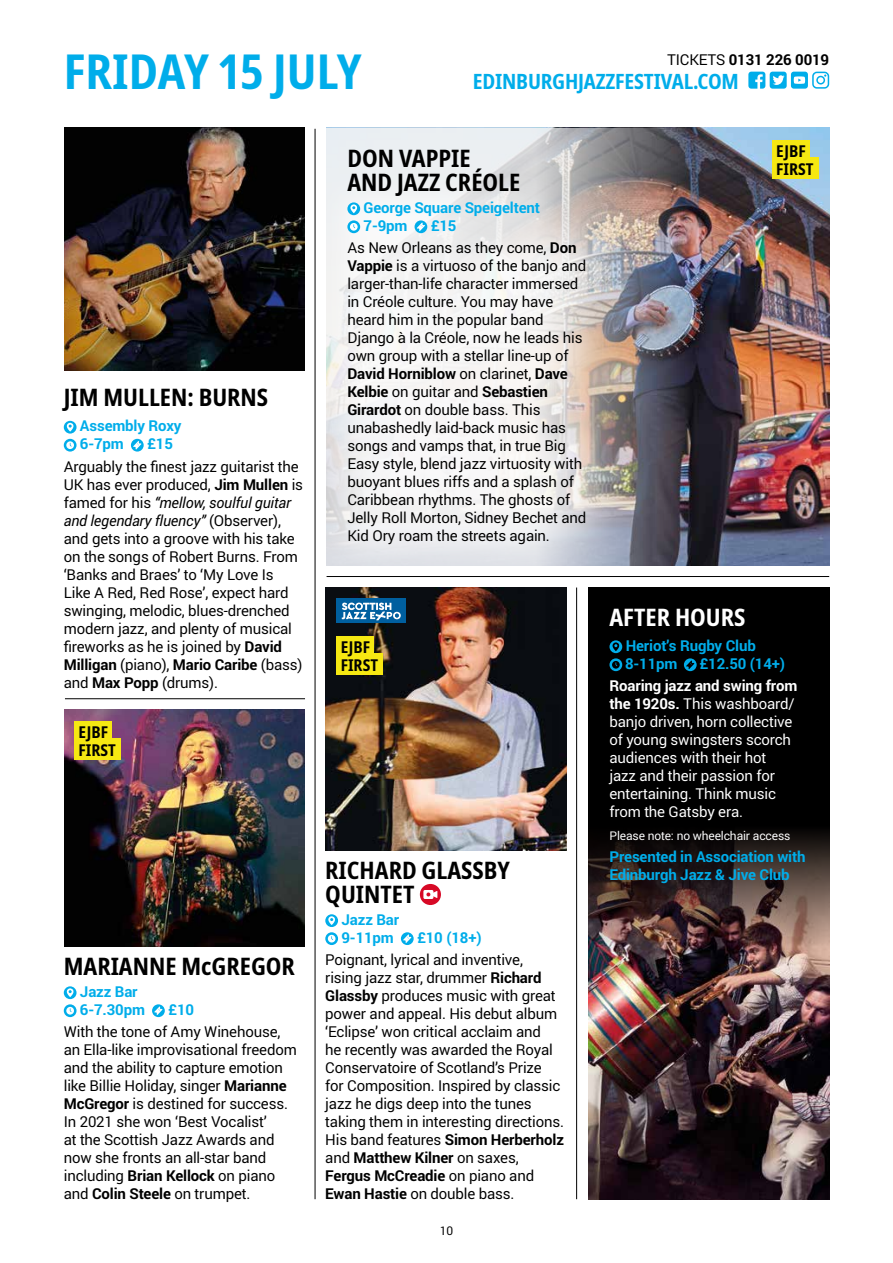
<style>
.page{position:relative;width:893px;height:1263px;background:#fff}
.page>*{position:absolute;margin:0;border:0;box-sizing:border-box;transform-origin:0 0}
.t1{font:700 condensed 48px "Noto Sans";color:#00adea}
.t2{font:700 condensed 24px/24px "Noto Sans";color:#000}
.t3{font:700 condensed 24px "Noto Sans";color:#fff}
.t4{font:700 condensed 21px "Noto Sans";letter-spacing:-.01em;color:#00adea}
.t5{font:700 condensed 16.2px/18.3px "Noto Sans";color:#000}
.t6{font:15px/18px "Roboto";letter-spacing:-.01em;color:#000}
.t7{font:15px/18px "Roboto";letter-spacing:-.01em;color:#fff}
.t8{font:700 15px/18px "Roboto";letter-spacing:-.01em;color:#00adea}
.t9{font:700 15px "Roboto";letter-spacing:-.01em;color:#000}
.t10{font:12px "Roboto";letter-spacing:-.01em;color:#fff}
.t11{font:12px "Roboto";color:#000}
.s1{font-weight:400}
.s2{font-weight:700}
.s3{font-style:italic}
.s4{font-weight:700;color:#00adea}
</style>
<div class="page">
<div style="left:588px;top:587px;width:241px;height:227px;background:#000"></div>
<img style="left:588px;top:814px;width:241px;height:385px">
<svg style="left:748px;top:72px;width:39px;height:17px"></svg>
<svg style="left:812px;top:72px;width:17px;height:17px"></svg>
<div style="left:791px;top:72px;width:17px;height:17px;background:#00adea;border-radius:3px"></div>
<svg style="left:794px;top:76px;width:11px;height:8px"></svg>
<svg style="left:609px;top:640px;width:13px;height:13px"></svg>
<svg style="left:612px;top:642px;width:7px;height:9px"></svg>
<svg style="left:609px;top:658px;width:13px;height:13px"></svg>
<svg style="left:612px;top:661px;width:8px;height:8px"></svg>
<svg style="left:684px;top:658px;width:13px;height:13px"></svg>
<svg style="left:686px;top:660px;width:8px;height:9px"></svg>
<svg style="left:64px;top:421px;width:13px;height:13px"></svg>
<svg style="left:67px;top:423px;width:7px;height:9px"></svg>
<svg style="left:64px;top:439px;width:13px;height:13px"></svg>
<svg style="left:66px;top:441px;width:8px;height:8px"></svg>
<svg style="left:131px;top:439px;width:13px;height:13px"></svg>
<svg style="left:133px;top:441px;width:8px;height:9px"></svg>
<svg style="left:64px;top:986px;width:13px;height:13px"></svg>
<svg style="left:67px;top:988px;width:7px;height:9px"></svg>
<svg style="left:64px;top:1004px;width:13px;height:13px"></svg>
<svg style="left:66px;top:1007px;width:8px;height:7px"></svg>
<svg style="left:152px;top:1004px;width:13px;height:13px"></svg>
<svg style="left:154px;top:1006px;width:9px;height:9px"></svg>
<svg style="left:325px;top:914px;width:13px;height:13px"></svg>
<svg style="left:328px;top:916px;width:7px;height:9px"></svg>
<svg style="left:325px;top:932px;width:13px;height:13px"></svg>
<svg style="left:328px;top:935px;width:8px;height:7px"></svg>
<svg style="left:401px;top:932px;width:13px;height:13px"></svg>
<svg style="left:403px;top:934px;width:8px;height:9px"></svg>
<img style="left:64px;top:128px;width:240px;height:242px">
<img style="left:64px;top:710px;width:240px;height:236px">
<img style="left:326px;top:587px;width:240px;height:263px">
<hr style="left:327px;top:576px;width:502px;height:1px;background:#000">
<hr style="left:65px;top:698px;width:240px;height:1px;background:#000">
<hr style="left:315px;top:129px;width:1px;height:1070px;background:#000">
<hr style="left:576px;top:587px;width:1px;height:612px;background:#000">
<img style="left:789px;top:128px;width:40px;height:437px">
<img style="left:327px;top:128px;width:462px;height:437px">
<div style="left:313px;top:168px;width:307px;height:410px;background:#fff;opacity:.87"></div>
<svg style="left:347px;top:202px;width:13px;height:13px"></svg>
<svg style="left:350px;top:204px;width:7px;height:9px"></svg>
<svg style="left:347px;top:220px;width:13px;height:13px"></svg>
<svg style="left:350px;top:223px;width:8px;height:8px"></svg>
<svg style="left:415px;top:220px;width:12px;height:13px"></svg>
<svg style="left:417px;top:222px;width:8px;height:9px"></svg>
<div style="left:420px;top:884px;width:21px;height:21px;background:#d70926;border-radius:50%"></div>
<svg style="left:423px;top:890px;width:14px;height:9px"></svg>
<div style="left:772px;top:140px;width:38px;height:21px;background:#f6e812"></div>
<div style="left:772px;top:158px;width:47px;height:21px;background:#f6e812"></div>
<div style="left:74px;top:721px;width:38px;height:21px;background:#f6e812"></div>
<div style="left:74px;top:739px;width:47px;height:21px;background:#f6e812"></div>
<div style="left:336px;top:636px;width:38px;height:21px;background:#f6e812"></div>
<div style="left:336px;top:654px;width:47px;height:21px;background:#f6e812"></div>
<div style="left:336px;top:599px;width:70px;height:24px;background:#005f9f"></div>
<svg style="left:342px;top:602px;width:59px;height:18px"></svg>
<h1 class="t1" style="left:64px;top:37px;width:299px">FRIDAY 15 JULY</h1>
<p class="t9" style="left:667px;top:49px;width:164px"><span class="s1">TICKETS</span> 0131 226 0019</p>
<h3 class="t4" style="left:473px;top:66px;width:267px">EDINBURGHJAZZFESTIVAL.COM</h3>
<h2 class="t2" style="left:64px;top:386px;width:206px">JIM MULLEN: BURNS</h2>
<p class="t8" style="left:80px;top:417px;width:103px">Assembly Roxy<br>6-7pm</p>
<p class="t8" style="left:147px;top:435px;width:27px">£15</p>
<p class="t6" style="left:64px;top:457px;width:241px">Arguably the finest jazz guitarist the UK has ever produced, <span class="s2">Jim Mullen</span> is famed for his <span class="s3">“mellow, soulful guitar and legendary fluency”</span> (Observer), and gets into a groove with his take on the songs of Robert Burns. From ‘Banks and Braes’ to ‘My Love Is Like A Red, Red Rose’, expect hard swinging, melodic, blues-drenched modern jazz, and plenty of musical fireworks as he is joined by <span class="s2">David Milligan</span> (piano), <span class="s2">Mario Caribe</span> (bass) and <span class="s2">Max Popp</span> (drums).</p>
<p class="t5" style="left:79px;top:723px;width:39px">EJBF<br>FIRST</p>
<h2 class="t2" style="left:347px;top:147px;width:174px">DON VAPPIE<br>AND JAZZ CRÉOLE</h2>
<p class="t8" style="left:364px;top:198px;width:178px">George Square Speigeltent<br>7-9pm</p>
<p class="t6" style="left:347px;top:214px;width:231px;line-height:22.2px;text-indent:83px"><span class="s4">£15<br></span>As New Orleans as they come, <span class="s2">Don</span></p>
<p class="t6" style="left:347px;top:256px;width:240px"><span class="s2">Vappie</span> is a virtuoso of the banjo and larger-than-life character immersed in Créole culture. You may have heard him in the popular band Django à la Créole, now he leads his own group with a stellar line-up of <span class="s2">David Horniblow</span> on clarinet, <span class="s2">Dave Kelbie</span> on guitar and <span class="s2">Sebastien Girardot</span> on double bass. This unabashedly laid-back music has songs and vamps that, in true Big Easy style, blend jazz virtuosity with buoyant blues riffs and a splash of Caribbean rhythms. The ghosts of Jelly Roll Morton, Sidney Bechet and Kid Ory roam the streets again.</p>
<p class="t5" style="left:341px;top:638px;width:39px">EJBF<br>FIRST</p>
<h2 class="t2" style="left:64px;top:955px;width:233px">MARIANNE McGREGOR</h2>
<p class="t8" style="left:80px;top:982px;width:67px">Jazz Bar<br>6-7.30pm</p>
<p class="t8" style="left:168px;top:1000px;width:27px">£10</p>
<p class="t6" style="left:64px;top:1022px;width:235px">With the tone of Amy Winehouse, an Ella-like improvisational freedom and the ability to capture emotion like Billie Holiday, singer <span class="s2">Marianne<br>McGregor</span> is destined for success.<br>In 2021 she won ‘Best Vocalist’<br>at the Scottish Jazz Awards and now she fronts an all-star band including <span class="s2">Brian Kellock</span> on piano and <span class="s2">Colin Steele</span> on trumpet.</p>
<h2 class="t2" style="left:325px;top:859px;width:186px">RICHARD GLASSBY<br>QUINTET</h2>
<p class="t8" style="left:341px;top:910px;width:59px">Jazz Bar<br>9-11pm</p>
<p class="t8" style="left:417px;top:928px;width:66px">£10 (18+)</p>
<p class="t6" style="left:325px;top:950px;width:240px">Poignant, lyrical and inventive,<br>rising jazz star, drummer <span class="s2">Richard Glassby</span> produces music with great power and appeal. His debut album ‘Eclipse’ won critical acclaim and<br>he recently was awarded the Royal Conservatoire of Scotland’s Prize for Composition. Inspired by classic jazz he digs deep into the tunes taking them in interesting directions.<br>His band features <span class="s2">Simon Herberholz </span>and <span class="s2">Matthew Kilner</span> on saxes, <span class="s2">Fergus McCreadie</span> on piano and <span class="s2">Ewan Hastie</span> on double bass.</p>
<p class="t11" style="left:440px;top:1222px;width:15px">10</p>
<p class="t5" style="left:776px;top:142px;width:39px">EJBF<br>FIRST</p>
<h2 class="t3" style="left:609px;top:600px;width:137px">AFTER HOURS</h2>
<p class="t8" style="left:625px;top:636px;width:132px">Heriot’s Rugby Club<br>8-11pm</p>
<p class="t8" style="left:699px;top:654px;width:87px">£12.50 (14+)</p>
<p class="t7" style="left:609px;top:676px;width:189px"><span class="s2">Roaring jazz and swing from the 1920s.</span> This washboard/ banjo driven, horn collective of young swingsters scorch audiences with their hot<br>jazz and their passion for entertaining. Think music from the Gatsby era.</p>
<p class="t10" style="left:609px;top:827px;width:182px">Please note: no wheelchair access</p>
<p class="t8" style="left:609px;top:847px;width:198px">Presented in Association with<br>Edinburgh Jazz &amp; Jive Club</p>
</div>
